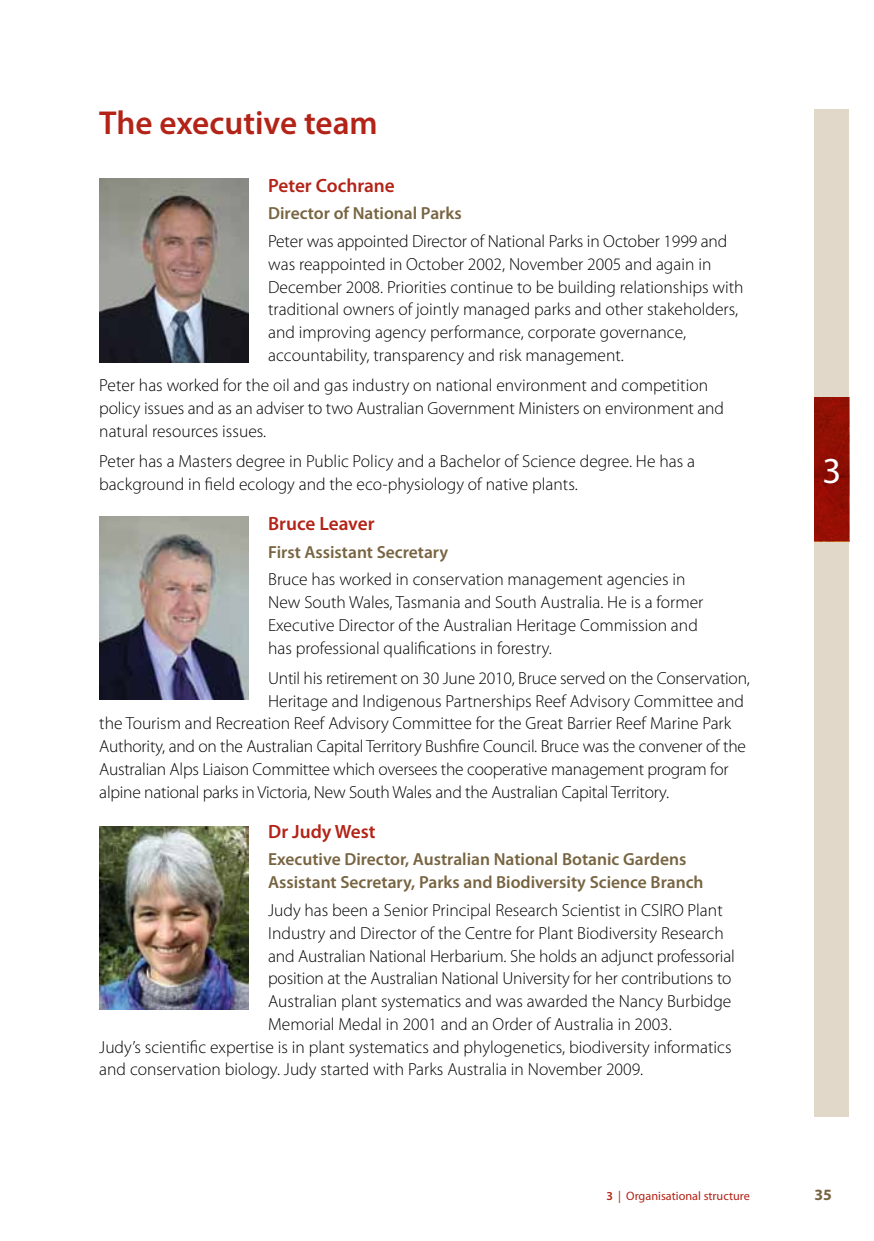
<style>
.page{position:relative;width:874px;height:1241px;background:#fff}
.page>*{position:absolute;margin:0;border:0;box-sizing:border-box;transform-origin:0 0}
.t1{font:36.75px "Myriad Pro";color:#fff}
.t2{font:600 33.25px "Myriad Pro";color:#b32317}
.t3{font:600 19.25px "Myriad Pro";color:#b32317}
.t4{font:300 17.5px/22.8px "Myriad Pro";color:#000}
.t5{font:600 17.5px/22.8px "Myriad Pro";color:#776441}
.t6{font:700 15.75px "Myriad Pro";color:#776441}
.t7{font:12.25px "Myriad Pro";color:#b32317}
.s1{font-weight:600}
</style>
<div class="page">
<div style="left:814px;top:109px;width:34px;height:1007px;background:#e1d8ca"></div>
<img style="left:814px;top:397px;width:34px;height:144px">
<img style="left:99px;top:178px;width:149px;height:184px">
<img style="left:99px;top:516px;width:149px;height:183px">
<img style="left:99px;top:826px;width:149px;height:183px">
<h2 class="t2" style="left:99px;top:102px;width:280px">The executive team</h2>
<p class="t3" style="left:268px;top:173px;width:128px">Peter Cochrane</p>
<p class="t5" style="left:268px;top:202px;width:195px">Director of National Parks</p>
<p class="t4" style="left:268px;top:230px;width:476px">Peter was appointed Director of National Parks in October 1999 and was reappointed in October 2002, November 2005 and again in December 2008. Priorities continue to be building relationships with traditional owners of jointly managed parks and other stakeholders, and improving agency performance, corporate governance, accountability, transparency and risk management.</p>
<p class="t4" style="left:99px;top:374px;width:626px">Peter has worked for the oil and gas industry on national environment and competition policy issues and as an adviser to two Australian Government Ministers on environment and natural resources issues.</p>
<p class="t4" style="left:99px;top:449px;width:597px">Peter has a Masters degree in Public Policy and a Bachelor of Science degree. He has a background in field ecology and the eco-physiology of native plants.</p>
<p class="t3" style="left:268px;top:511px;width:108px">Bruce Leaver</p>
<p class="t5" style="left:268px;top:539px;width:182px">First Assistant Secretary</p>
<p class="t4" style="left:268px;top:568px;width:436px">Bruce has worked in conservation management agencies in New South Wales, Tasmania and South Australia. He is a former Executive Director of the Australian Heritage Commission and has professional qualifications in forestry.</p>
<p class="t4" style="left:268px;top:666px;width:483px">Until his retirement on 30 June 2010, Bruce served on the Conservation,</p>
<p class="t4" style="left:268px;top:689px;width:477px">Heritage and Indigenous Partnerships Reef Advisory Committee and</p>
<p class="t4" style="left:99px;top:711px;width:633px">the Tourism and Recreation Reef Advisory Committee for the Great Barrier Reef Marine Park</p>
<p class="t4" style="left:99px;top:734px;width:647px">Authority, and on the Australian Capital Territory Bushfire Council. Bruce was the convener of the</p>
<p class="t4" style="left:99px;top:757px;width:630px">Australian Alps Liaison Committee which oversees the cooperative management program for</p>
<p class="t4" style="left:99px;top:780px;width:571px">alpine national parks in Victoria, New South Wales and the Australian Capital Territory.</p>
<p class="t3" style="left:268px;top:818px;width:109px">Dr Judy West</p>
<p class="t5" style="left:268px;top:847px;width:437px">Executive Director, Australian National Botanic Gardens<br>Assistant Secretary, Parks and Biodiversity Science Branch</p>
<p class="t4" style="left:268px;top:898px;width:456px">Judy has been a Senior Principal Research Scientist in CSIRO Plant</p>
<p class="t4" style="left:268px;top:921px;width:457px">Industry and Director of the Centre for Plant Biodiversity Research</p>
<p class="t4" style="left:268px;top:943px;width:468px">and Australian National Herbarium. She holds an adjunct professorial</p>
<p class="t4" style="left:268px;top:966px;width:464px">position at the Australian National University for her contributions to</p>
<p class="t4" style="left:268px;top:989px;width:464px">Australian plant systematics and was awarded the Nancy Burbidge</p>
<p class="t4" style="left:268px;top:1012px;width:405px">Memorial Medal in 2001 and an Order of Australia in 2003.</p>
<p class="t4" style="left:99px;top:1034px;width:633px">Judy’s scientific expertise is in plant systematics and phylogenetics, biodiversity informatics</p>
<p class="t4" style="left:99px;top:1057px;width:545px">and conservation biology. Judy started with Parks Australia in November 2009.</p>
<h1 class="t1" style="left:821px;top:448px;width:20px">3</h1>
<p class="t7" style="left:606px;top:1187px;width:145px"><span class="s1">3</span> | Organisational structure</p>
<p class="t6" style="left:814px;top:1184px;width:19px">35</p>
</div>
